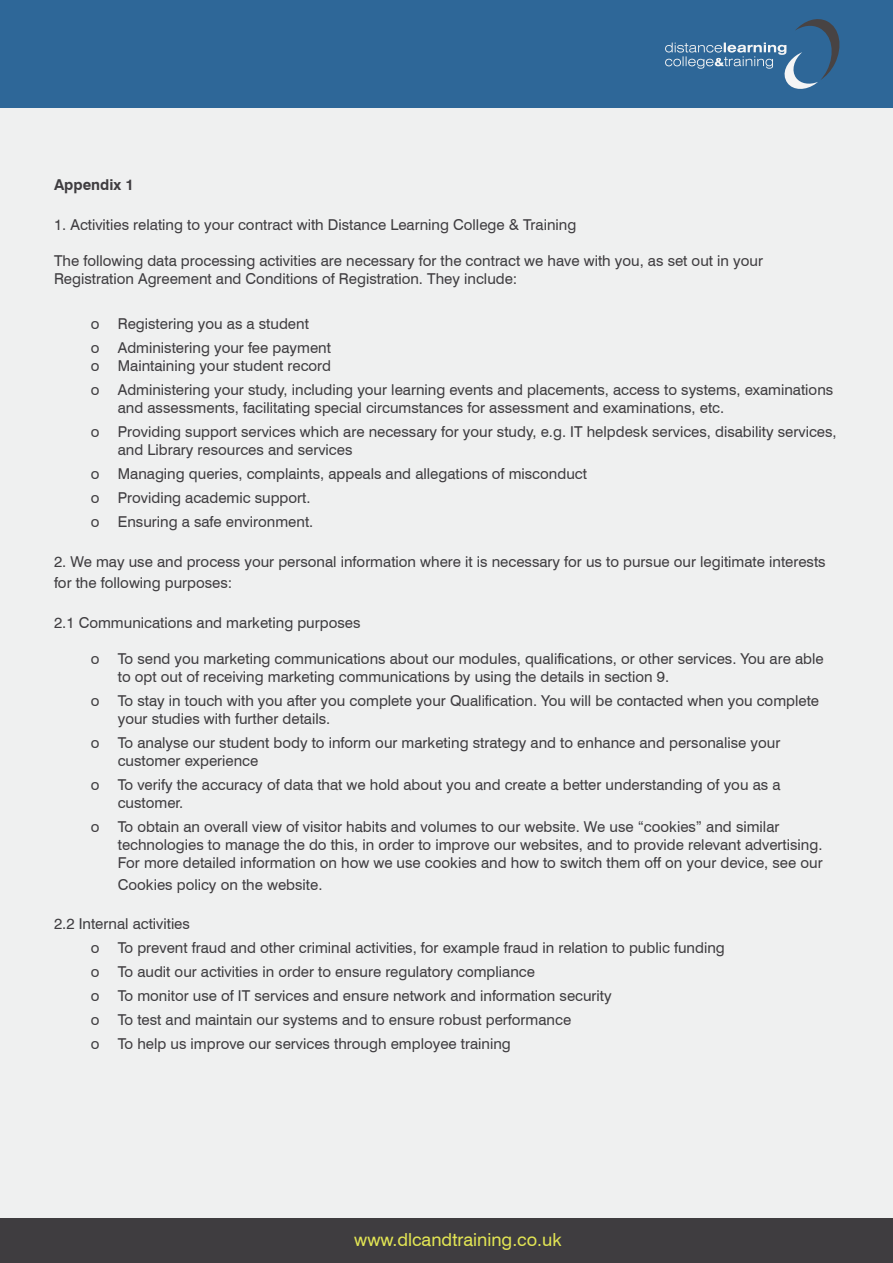
<style>
.page{position:relative;width:893px;height:1263px;background:#fff}
.page>*{position:absolute;margin:0;border:0;box-sizing:border-box;transform-origin:0 0}
.t1{font:18px "Swiss 721 BT";color:#e2e554}
.t2{font:15px/18px "Swiss 721 BT";color:#3f3d40}
.t3{font:700 15px "Swiss 721 BT";color:#3f3d40}
</style>
<div class="page">
<div style="left:0;top:108px;width:893px;height:1111px;background:#eff0f0"></div>
<div style="left:0;top:0;width:893px;height:107px;background:#2e6798"></div>
<svg style="left:665px;top:19px;width:175px;height:70px"></svg>
<div style="left:0;top:1218px;width:893px;height:45px;background:#3f3d40"></div>
<div style="left:0;top:0;width:37px;height:108px;background:#2e6798"></div>
<p class="t3" style="left:54px;top:176px;width:81px">Appendix 1</p>
<p class="t2" style="left:54px;top:215px;width:524px">1. Activities relating to your contract with Distance Learning College &amp; Training</p>
<p class="t2" style="left:54px;top:251px;width:710px">The following data processing activities are necessary for the contract we have with you, as set out in your<br>Registration Agreement and Conditions of Registration. They include:</p>
<p class="t2" style="left:91px;top:315px;width:220px">o Registering you as a student</p>
<p class="t2" style="left:91px;top:339px;width:242px">o Administering your fee payment</p>
<p class="t2" style="left:91px;top:357px;width:242px">o Maintaining your student record</p>
<p class="t2" style="left:118px;top:381px;width:717px;text-indent:-27px">o Administering your study, including your learning events and placements, access to systems, examinations and assessments, facilitating special circumstances for assessment and examinations, etc.</p>
<p class="t2" style="left:118px;top:423px;width:720px;text-indent:-27px">o Providing support services which are necessary for your study, e.g. IT helpdesk services, disability services, and Library resources and services</p>
<p class="t2" style="left:91px;top:465px;width:498px">o Managing queries, complaints, appeals and allegations of misconduct</p>
<p class="t2" style="left:91px;top:489px;width:221px">o Providing academic support.</p>
<p class="t2" style="left:91px;top:513px;width:224px">o Ensuring a safe environment.</p>
<p class="t2" style="left:54px;top:551px;width:773px;line-height:21.6px">2. We may use and process your personal information where it is necessary for us to pursue our legitimate interests for the following purposes:</p>
<p class="t2" style="left:54px;top:614px;width:308px">2.1 Communications and marketing purposes</p>
<p class="t2" style="left:118px;top:650px;width:707px;text-indent:-27px">o To send you marketing communications about our modules, qualifications, or other services. You are able to opt out of receiving marketing communications by using the details in section 9.</p>
<p class="t2" style="left:118px;top:692px;width:703px;text-indent:-27px">o To stay in touch with you after you complete your Qualification. You will be contacted when you complete your studies with further details.</p>
<p class="t2" style="left:118px;top:734px;width:664px;text-indent:-27px">o To analyse our student body to inform our marketing strategy and to enhance and personalise your customer experience</p>
<p class="t2" style="left:118px;top:776px;width:664px;text-indent:-27px">o To verify the accuracy of data that we hold about you and create a better understanding of you as a customer.</p>
<p class="t2" style="left:118px;top:818px;width:706px;text-indent:-27px">o To obtain an overall view of visitor habits and volumes to our website. We use “cookies” and similar technologies to manage the do this, in order to improve our websites, and to provide relevant advertising.<br>For more detailed information on how we use cookies and how to switch them off on your device, see our</p>
<p class="t2" style="left:118px;top:875px;width:206px">Cookies policy on the website.</p>
<p class="t2" style="left:54px;top:915px;width:137px">2.2 Internal activities</p>
<p class="t2" style="left:91px;top:939px;width:636px">o To prevent fraud and other criminal activities, for example fraud in relation to public funding</p>
<p class="t2" style="left:91px;top:963px;width:446px">o To audit our activities in order to ensure regulatory compliance</p>
<p class="t2" style="left:91px;top:987px;width:522px">o To monitor use of IT services and ensure network and information security</p>
<p class="t2" style="left:91px;top:1011px;width:482px">o To test and maintain our systems and to ensure robust performance</p>
<p class="t2" style="left:91px;top:1035px;width:422px">o To help us improve our services through employee training</p>
<p class="t1" style="left:354px;top:1228px;width:209px">www.dlcandtraining.co.uk</p>
</div>
